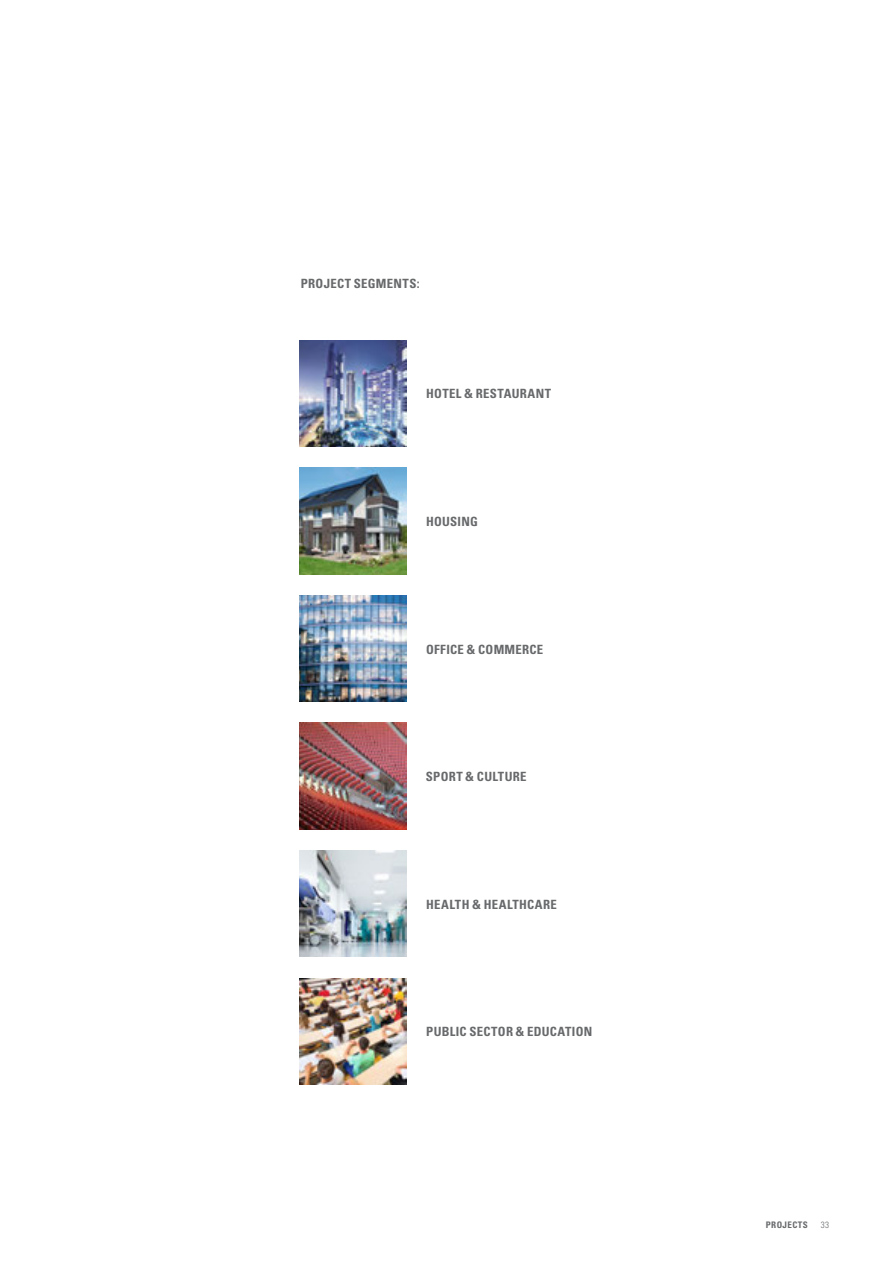
<style>
.page{position:relative;width:893px;height:1263px;background:#fff}
.page>*{position:absolute;margin:0;border:0;box-sizing:border-box;transform-origin:0 0}
.t1{font:700 condensed 12.75px "Univers LT";letter-spacing:.025em;color:#67696b}
.t2{font:700 condensed 9px "Univers LT";letter-spacing:.05em;color:#67696b}
.t3{font:300 condensed 9px "Univers LT";color:#67696b}
</style>
<div class="page">
<img style="left:300px;top:340px;width:106px;height:106px">
<img style="left:300px;top:468px;width:106px;height:106px">
<img style="left:300px;top:595px;width:106px;height:107px">
<img style="left:300px;top:723px;width:106px;height:106px">
<img style="left:300px;top:850px;width:106px;height:107px">
<img style="left:300px;top:978px;width:106px;height:106px">
<p class="t1" style="left:301px;top:275px;width:120px">PROJECT SEGMENTS:</p>
<p class="t1" style="left:426px;top:386px;width:126px">HOTEL &amp; RESTAURANT</p>
<p class="t1" style="left:426px;top:514px;width:53px">HOUSING</p>
<p class="t1" style="left:426px;top:641px;width:119px">OFFICE &amp; COMMERCE</p>
<p class="t1" style="left:426px;top:769px;width:102px">SPORT &amp; CULTURE</p>
<p class="t1" style="left:426px;top:896px;width:132px">HEALTH &amp; HEALTHCARE</p>
<p class="t1" style="left:426px;top:1024px;width:167px">PUBLIC SECTOR &amp; EDUCATION</p>
<p class="t2" style="left:766px;top:1219px;width:44px">PROJECTS</p>
<p class="t3" style="left:821px;top:1219px;width:10px">33</p>
</div>
